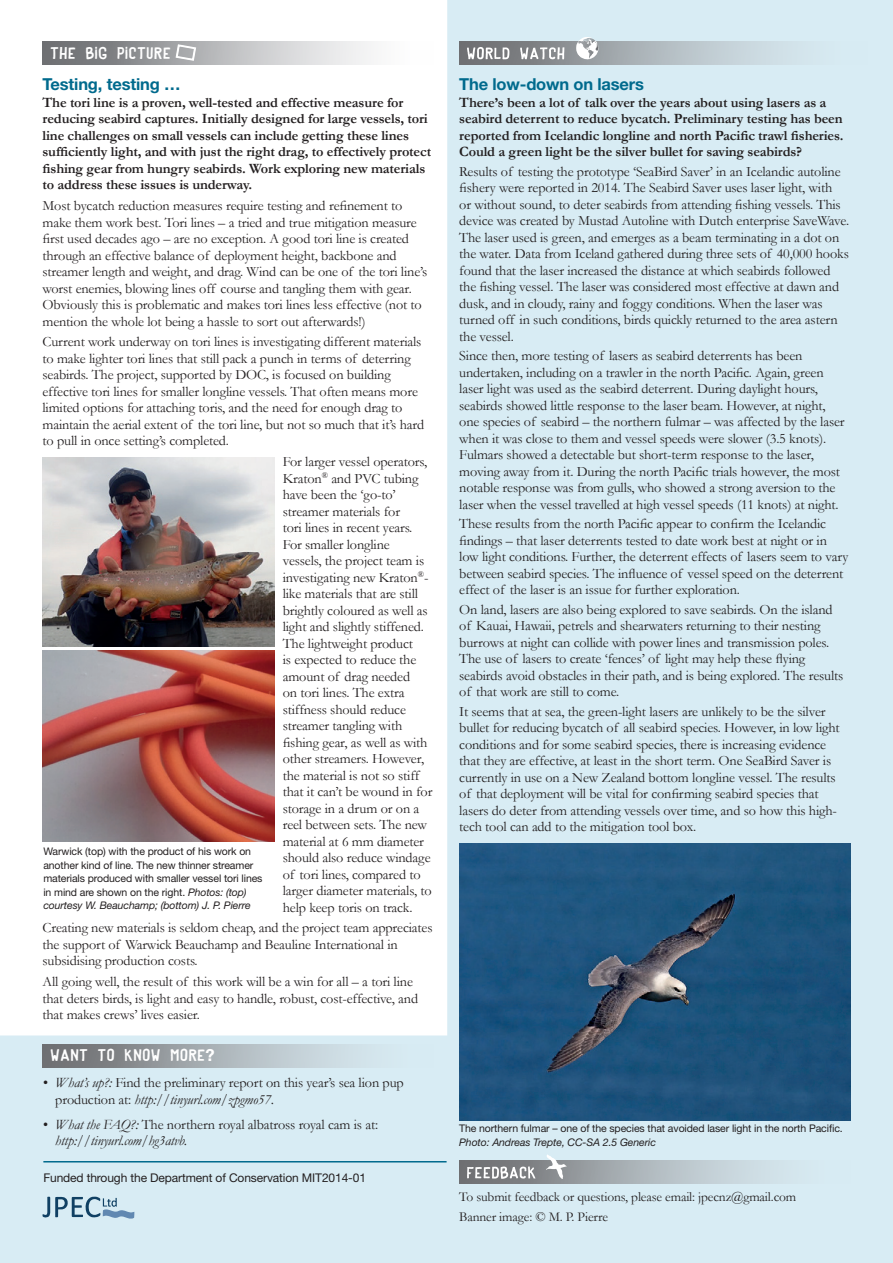
<style>
.page{position:relative;width:893px;height:1263px;background:#d8ecf4}
.page>*{position:absolute;margin:0;border:0;box-sizing:border-box;transform-origin:0 0}
.heading_2__for_most{font:700 16.5px "Helvetica Neue LT Std";letter-spacing:-.01em;color:#006a8d}
.t1{font:14.85px "Dker Poster";color:#fff}
.body_text{font:14.25px/16.5px "Garamond";letter-spacing:-.01em;color:#231f20}
.body_text-2{font:700 14.25px/16.5px "Garamond";letter-spacing:-.01em;color:#231f20}
.t2{font:italic 14.25px/16.5px "Garamond";letter-spacing:-.01em;color:#231f20}
.body_text-3{font:13.5px "Garamond";letter-spacing:-.01em;color:#231f20}
.body_text-4{font:12px "Helvetica Neue LT Std";letter-spacing:-.01em;color:#231f20}
.credit_newsletter{font:10.5px/13.5px "Helvetica Neue LT Std";letter-spacing:-.01em;color:#231f20}
.s1{font-style:italic}
.s2{font-family:"Helvetica Neue LT Std";font-weight:700;font-size:16.5px}
.s3{font-style:normal}
</style>
<div class="page">
<div style="left:0;top:0;width:447px;height:1035px;background:#fff"></div>
<svg style="left:43px;top:1197px;width:91px;height:22px"></svg>
<svg style="left:459px;top:42px;width:333px;height:23px"></svg>
<svg style="left:576px;top:37px;width:23px;height:23px"></svg>
<svg style="left:467px;top:47px;width:97px;height:13px"></svg>
<div style="left:43px;top:1044px;width:391px;height:23px;background:linear-gradient(to right,#706f71,#e8fdff)"></div>
<div style="left:43px;top:42px;width:391px;height:23px;background:linear-gradient(to right,#6a6c6f,#fff)"></div>
<svg style="left:175px;top:44px;width:21px;height:17px"></svg>
<hr style="left:43px;top:1161px;width:404px;height:1px;background:#006a8d">
<div style="left:459px;top:1161px;width:391px;height:22px;background:linear-gradient(to right,#6f6e71,#e8fcff)"></div>
<svg style="left:467px;top:1166px;width:68px;height:13px"></svg>
<svg style="left:546px;top:1154px;width:21px;height:25px"></svg>
<img style="left:43px;top:651px;width:231px;height:190px">
<img style="left:43px;top:458px;width:231px;height:188px">
<img style="left:459px;top:844px;width:391px;height:276px">
<p class="t1" style="left:50px;top:45px;width:122px">THE BIG PICTURE</p>
<p class="heading_2__for_most" style="left:43px;top:74px;width:140px">Testing, testing …</p>
<p class="body_text-2" style="left:43px;top:94px;width:390px">The tori line is a proven, well-tested and effective measure for reducing seabird captures. Initially designed for large vessels, tori line challenges on small vessels can include getting these lines sufficiently light, and with just the right drag, to effectively protect fishing gear from hungry seabirds. Work exploring new materials to address these issues is underway.</p>
<p class="body_text" style="left:43px;top:197px;width:386px">Most bycatch reduction measures require testing and refinement to make them work best. Tori lines – a tried and true mitigation measure first used decades ago – are no exception. A good tori line is created through an effective balance of deployment height, backbone and streamer length and weight, and drag. Wind can be one of the tori line’s worst enemies, blowing lines off course and tangling them with gear.<br>Obviously this is problematic and makes tori lines less effective (not to mention the whole lot being a hassle to sort out afterwards!)</p>
<p class="body_text" style="left:43px;top:333px;width:383px">Current work underway on tori lines is investigating different materials to make lighter tori lines that still pack a punch in terms of deterring seabirds. The project, supported by DOC, is focused on building effective tori lines for smaller longline vessels. That often means more limited options for attaching toris, and the need for enough drag to maintain the aerial extent of the tori line, but not so much that it’s hard to pull in once setting’s completed.</p>
<p class="body_text" style="left:283px;top:453px;width:151px">For larger vessel operators,<br>Kraton<sup>®</sup> and PVC tubing have been the ‘go-to’ streamer materials for<br>tori lines in recent years.<br>For smaller longline<br>vessels, the project team is investigating new Kraton<sup>®</sup>- like materials that are still brightly coloured as well as light and slightly stiffened.<br>The lightweight product<br>is expected to reduce the amount of drag needed<br>on tori lines. The extra stiffness should reduce streamer tangling with fishing gear, as well as with other streamers. However, the material is not so stiff that it can’t be wound in for storage in a drum or on a reel between sets. The new material at 6 mm diameter should also reduce windage of tori lines, compared to larger diameter materials, to help keep toris on track.</p>
<p class="body_text" style="left:43px;top:919px;width:392px">Creating new materials is seldom cheap, and the project team appreciates the support of Warwick Beauchamp and Beauline International in subsidising production costs.</p>
<p class="body_text" style="left:43px;top:973px;width:377px">All going well, the result of this work will be a win for all – a tori line that deters birds, is light and easy to handle, robust, cost-effective, and that makes crews’ lives easier.</p>
<p class="credit_newsletter" style="left:43px;top:845px;width:221px">Warwick (top) with the product of his work on another kind of line. The new thinner streamer materials produced with smaller vessel tori lines in mind are shown on the right. <span class="s1">Photos: (top) courtesy W. Beauchamp; (bottom) J. P. Pierre</span></p>
<p class="t1" style="left:50px;top:1047px;width:166px">WANT TO KNOW MORE<span class="s2">?</span></p>
<p class="body_text" style="left:55px;top:1074px;width:350px;text-indent:-13px"><span class="s1">• What’s up?:</span> Find the preliminary report on this year’s sea lion pup production at: <span class="s1">http://tinyurl.com/zpgmo57.</span></p>
<p class="t2" style="left:55px;top:1115px;width:324px;text-indent:-13px">• What the FAQ?: <span class="s3">The northern royal albatross royal cam is at: </span>http://tinyurl.com/hg3atvb.</p>
<p class="body_text-4" style="left:43px;top:1171px;width:324px">Funded through the Department of Conservation MIT2014-01</p>
<p class="heading_2__for_most" style="left:459px;top:74px;width:186px">The low-down on lasers</p>
<p class="body_text-2" style="left:459px;top:94px;width:386px">There’s been a lot of talk over the years about using lasers as a seabird deterrent to reduce bycatch. Preliminary testing has been reported from Icelandic longline and north Pacific trawl fisheries.<br>Could a green light be the silver bullet for saving seabirds?</p>
<p class="body_text" style="left:459px;top:163px;width:391px">Results of testing the prototype ‘SeaBird Saver’ in an Icelandic autoline fishery were reported in 2014. The Seabird Saver uses laser light, with<br>or without sound, to deter seabirds from attending fishing vessels. This device was created by Mustad Autoline with Dutch enterprise SaveWave.<br>The laser used is green, and emerges as a beam terminating in a dot on the water. Data from Iceland gathered during three sets of 40,000 hooks found that the laser increased the distance at which seabirds followed the fishing vessel. The laser was considered most effective at dawn and dusk, and in cloudy, rainy and foggy conditions. When the laser was turned off in such conditions, birds quickly returned to the area astern the vessel.</p>
<p class="body_text" style="left:459px;top:347px;width:387px">Since then, more testing of lasers as seabird deterrents has been undertaken, including on a trawler in the north Pacific. Again, green laser light was used as the seabird deterrent. During daylight hours, seabirds showed little response to the laser beam. However, at night, one species of seabird – the northern fulmar – was affected by the laser when it was close to them and vessel speeds were slower (3.5 knots).<br>Fulmars showed a detectable but short-term response to the laser, moving away from it. During the north Pacific trials however, the most notable response was from gulls, who showed a strong aversion to the laser when the vessel travelled at high vessel speeds (11 knots) at night.</p>
<p class="body_text" style="left:459px;top:515px;width:391px">These results from the north Pacific appear to confirm the Icelandic findings – that laser deterrents tested to date work best at night or in low light conditions. Further, the deterrent effects of lasers seem to vary between seabird species. The influence of vessel speed on the deterrent effect of the laser is an issue for further exploration.</p>
<p class="body_text" style="left:459px;top:601px;width:386px">On land, lasers are also being explored to save seabirds. On the island of Kauai, Hawaii, petrels and shearwaters returning to their nesting burrows at night can collide with power lines and transmission poles.<br>The use of lasers to create ‘fences’ of light may help these flying seabirds avoid obstacles in their path, and is being explored. The results of that work are still to come.</p>
<p class="body_text" style="left:459px;top:703px;width:382px">It seems that at sea, the green-light lasers are unlikely to be the silver bullet for reducing bycatch of all seabird species. However, in low light conditions and for some seabird species, there is increasing evidence that they are effective, at least in the short term. One SeaBird Saver is currently in use on a New Zealand bottom longline vessel. The results of that deployment will be vital for confirming seabird species that lasers do deter from attending vessels over time, and so how this high&shy;tech tool can add to the mitigation tool box.</p>
<p class="credit_newsletter" style="left:459px;top:1122px;width:385px">The northern fulmar – one of the species that avoided laser light in the north Pacific.<br><span class="s1">Photo: Andreas Trepte, CC-SA 2.5 Generic</span></p>
<p class="body_text-3" style="left:459px;top:1187px;width:339px">To submit feedback or questions, please email: jpecnz@gmail.com</p>
<p class="body_text-3" style="left:459px;top:1208px;width:150px">Banner image: © M. P. Pierre</p>
</div>
